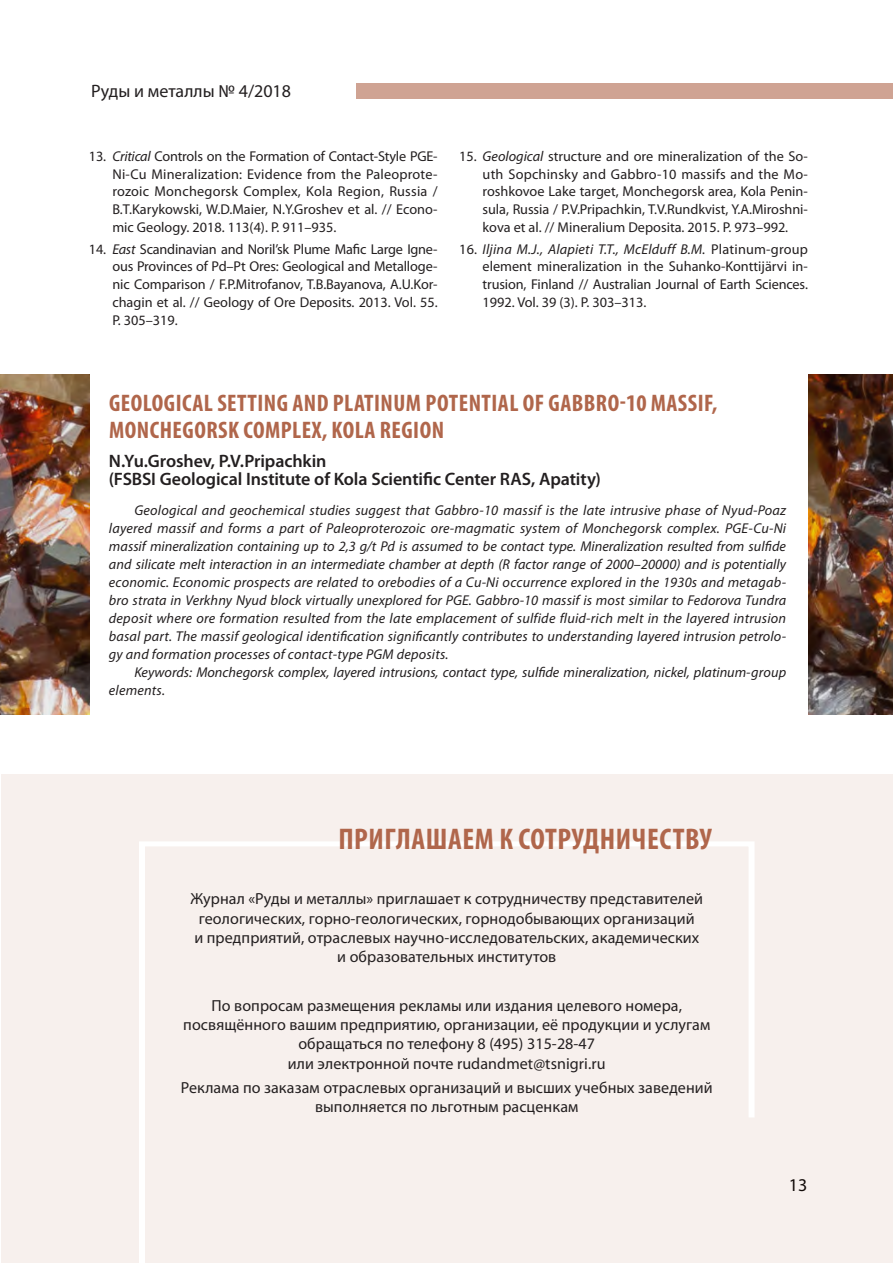
<style>
.page{position:relative;width:893px;height:1263px;background:#fff}
.page>*{position:absolute;margin:0;border:0;box-sizing:border-box;transform-origin:0 0}
.t1{font:700 condensed 30px "Myriad Pro";letter-spacing:.02em;color:#b0664b}
.t2{font:700 condensed 24px/27px "Myriad Pro";letter-spacing:.02em;color:#b0664b}
.Анотация{font:600 18px "Myriad Pro";letter-spacing:-.005em;color:#231f20}
.t3{font:18px "Myriad Pro";color:#231f20}
.t4{font:18px "Myriad Pro";color:#000}
.t5{font:16.05px/19.2px "Myriad Pro";letter-spacing:.005em;color:#231f20;text-align:center}
.Анотация-2{font:italic 14.25px/18px "Myriad Pro";color:#231f20;text-align:justify}
.t6{font:14.25px/17.7px "Myriad Pro";color:#231f20;text-align:justify}
.s1{font-style:italic}
.s2{font-style:normal}
</style>
<div class="page">
<div style="left:356px;top:83px;width:537px;height:15px;background:#cfa393"></div>
<img style="left:0;top:374px;width:90px;height:341px">
<img style="left:808px;top:374px;width:85px;height:341px">
<div style="left:1px;top:774px;width:892px;height:489px;background:#f7f0ed"></div>
<svg style="left:139px;top:842px;width:615px;height:421px"></svg>
<p class="t3" style="left:91px;top:80px;width:201px">Руды и металлы № 4/2018</p>
<p class="t6" style="left:112px;top:147px;width:327px;text-indent:-23px">13. <span class="s1">Critical</span> Controls on the Formation of Contact-Style PGE-Ni-Cu Mineralization: Evidence from the Paleoprote&shy;rozoic Monchegorsk Complex, Kola Region, Russia / B.T.Karykowski, W.D.Maier, N.Y.Groshev et al. // Econo&shy;mic Geology. 2018. 113(4). P. 911–935.</p>
<p class="t6" style="left:112px;top:240px;width:327px;text-indent:-23px">14. <span class="s1">East</span> Scandinavian and Noril’sk Plume Mafic Large Igne&shy;оus Provinces of Pd–Pt Ores: Geological and Metalloge&shy;nic Comparison / F.P.Mitrofanov, T.B.Bayanova, A.U.Kor&shy;chagin et al. // Geology of Ore Deposits. 2013. Vol. 55.<br>P. 305–319.</p>
<p class="t6" style="left:483px;top:147px;width:327px;text-indent:-23px">15. <span class="s1">Geological</span> structure and ore mineralization of the So&shy;uth Sopchinsky and Gabbro-10 massifs and the Mo&shy;roshkovoe Lake target, Monchegorsk area, Kola Penin&shy;sula, Russia / P.V.Pripachkin, T.V.Rundkvist, Y.A.Miroshni&shy;kova et al. // Mineralium Deposita. 2015. P. 973–992.</p>
<p class="t6" style="left:483px;top:240px;width:327px;text-indent:-23px">16. <span class="s1">Iljina M.J., Alapieti T.T., McElduff B.M.</span> Platinum‐group element mineralization in the Suhanko‐Konttijärvi in&shy;trusion, Finland // Australian Journal of Earth Sciences.<br>1992. Vol. 39 (3). P. 303–313.</p>
<p class="t2" style="left:109px;top:389px;width:610px">GEOLOGICAL SETTING AND PLATINUM POTENTIAL OF GABBRO-10 MASSIF,<br>MONCHEGORSK COMPLEX, KOLA REGION</p>
<p class="Анотация" style="left:109px;top:449px;width:219px">N.Yu.Groshev, P.V.Pripachkin</p>
<p class="Анотация" style="left:109px;top:467px;width:494px">(FSBSI Geological Institute of Kola Scientific Center RAS, Apatity)</p>
<p class="Анотация-2" style="left:109px;top:500px;width:679px;text-indent:26px">Geological and geochemical studies suggest that Gabbro-10 massif is the late intrusive phase of Nyud-Poaz layered massif and forms a part of Paleoproterozoic ore-magmatic system of Monchegorsk complex. PGE-Cu-Ni massif mineralization containing up to 2,3 g/t Pd is assumed to be contact type. Mineralization resulted from sulfide and silicate melt interaction in an intermediate chamber at depth (R factor range of 2000<span class="s2">–</span>20000) and is potentially economic. Economic prospects are related to orebodies of a Cu-Ni occurrence explored in the 1930s and metagab&shy;bro strata in Verkhny Nyud block virtually unexplored for PGE. Gabbro-10 massif is most similar to Fedorova Tundra deposit where ore formation resulted from the late emplacement of sulfide fluid-rich melt in the layered intrusion basal part. The massif geological identification significantly contributes to understanding layered intrusion petrolo&shy;gy and formation processes of contact-type PGM deposits.</p>
<p class="Анотация-2" style="left:109px;top:662px;width:679px;text-indent:26px">Keywords: Monchegorsk complex, layered intrusions, contact type, sulfide mineralization, nickel, platinum-group elements.</p>
<p class="t1" style="left:338px;top:821px;width:375px">ПРИГЛАШАЕМ К СОТРУДНИЧЕСТВУ</p>
<p class="t5" style="left:191px;top:889px;width:514px">Журнал «Руды и металлы» приглашает к сотрудничеству представителей геологических, горно-геологических, горнодобывающих организаций<br>и предприятий, отраслевых научно-исследовательских, академических и образовательных институтов</p>
<p class="t5" style="left:183px;top:996px;width:528px">По вопросам размещения рекламы или издания целевого номера, посвящённого вашим предприятию, организации, её продукции и услугам обращаться по телефону 8 (495) 315-28-47<br>или электронной почте rudandmet@tsnigri.ru</p>
<p class="t5" style="left:181px;top:1078px;width:533px">Реклама по заказам отраслевых организаций и высших учебных заведений выполняется по льготным расценкам</p>
<p class="t4" style="left:789px;top:1173px;width:20px">13</p>
</div>
